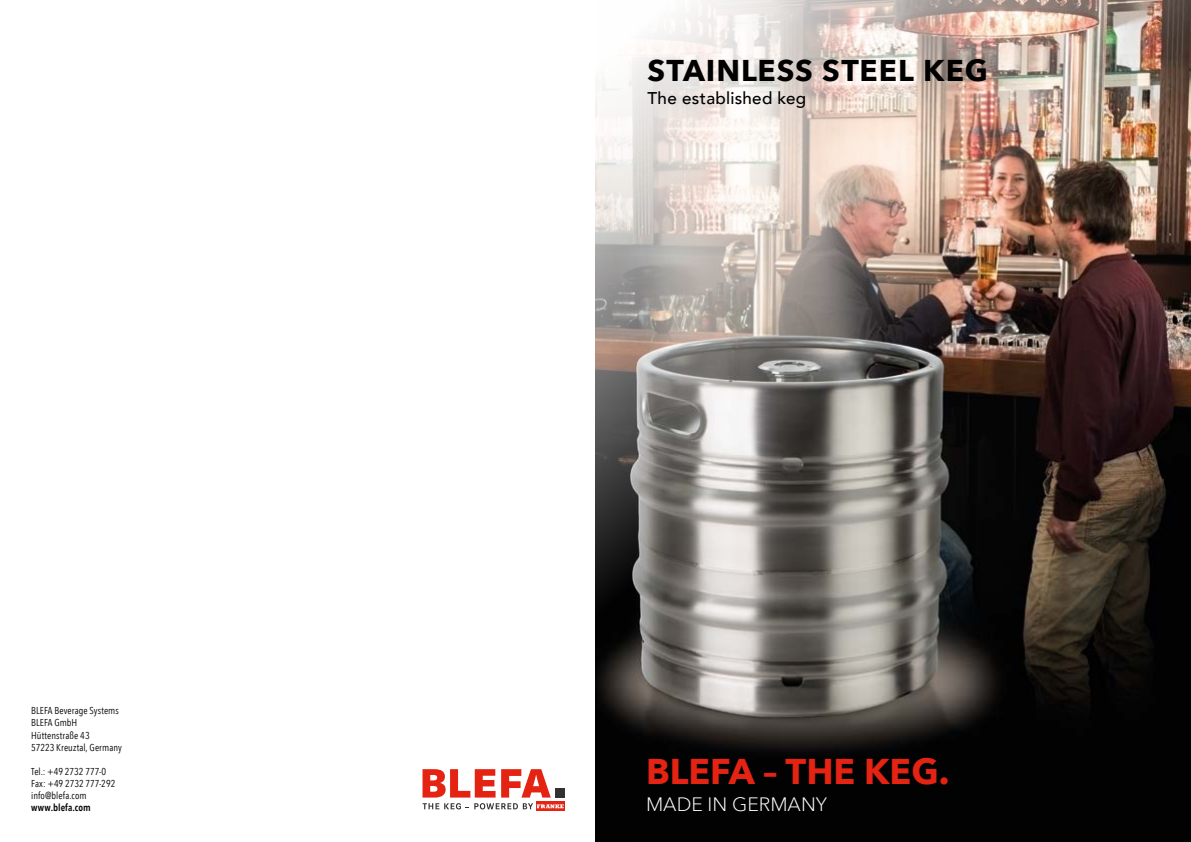
<style>
.page{position:relative;width:1191px;height:842px;background:#fff}
.page>*{position:absolute;margin:0;border:0;box-sizing:border-box;transform-origin:0 0}
.t1{font:700 35.7px "Avenir Next LT Pro";color:#e42313}
.t2{font:700 30px "Avenir Next";letter-spacing:.03em;color:#000}
.t3{font:300 19.3px "Avenir Next LT Pro";color:#fff}
.t4{font:500 17px "Avenir";letter-spacing:.015em;color:#000}
.t5{font:condensed 10px/12px "Avenir Next LT Pro";letter-spacing:.005em;color:#000}
.t6{font:600 condensed 10px "Avenir Next LT Pro";letter-spacing:.01em;color:#000}
</style>
<div class="page">
<img style="left:595px;top:0;width:596px;height:842px">
<div style="left:536px;top:802px;width:9px;height:9px;background:#e42313"></div>
<div style="left:546px;top:802px;width:9px;height:9px;background:#e42313"></div>
<div style="left:555px;top:802px;width:9px;height:9px;background:#e42313"></div>
<svg style="left:422px;top:803px;width:141px;height:6px"></svg>
<svg style="left:422px;top:769px;width:73px;height:28px"></svg>
<svg style="left:501px;top:769px;width:50px;height:28px"></svg>
<div style="left:555px;top:788px;width:9px;height:9px;background:#323031"></div>
<p class="t5" style="left:31px;top:705px;width:92px">BLEFA Beverage Systems<br>BLEFA GmbH<br>Hüttenstraße 43<br>57223 Kreuztal, Germany</p>
<p class="t5" style="left:31px;top:765px;width:86px">Tel.: +49 2732 777-0<br>Fax: +49 2732 777-292 info@blefa.com</p>
<p class="t6" style="left:31px;top:801px;width:61px">www.blefa.com</p>
<h2 class="t2" style="left:647px;top:44px;width:342px">STAINLESS STEEL KEG</h2>
<h3 class="t4" style="left:647px;top:83px;width:160px">The established keg</h3>
<h1 class="t1" style="left:646px;top:750px;width:305px">BLEFA – THE KEG.</h1>
<h3 class="t3" style="left:646px;top:792px;width:183px">MADE IN GERMANY</h3>
</div>
